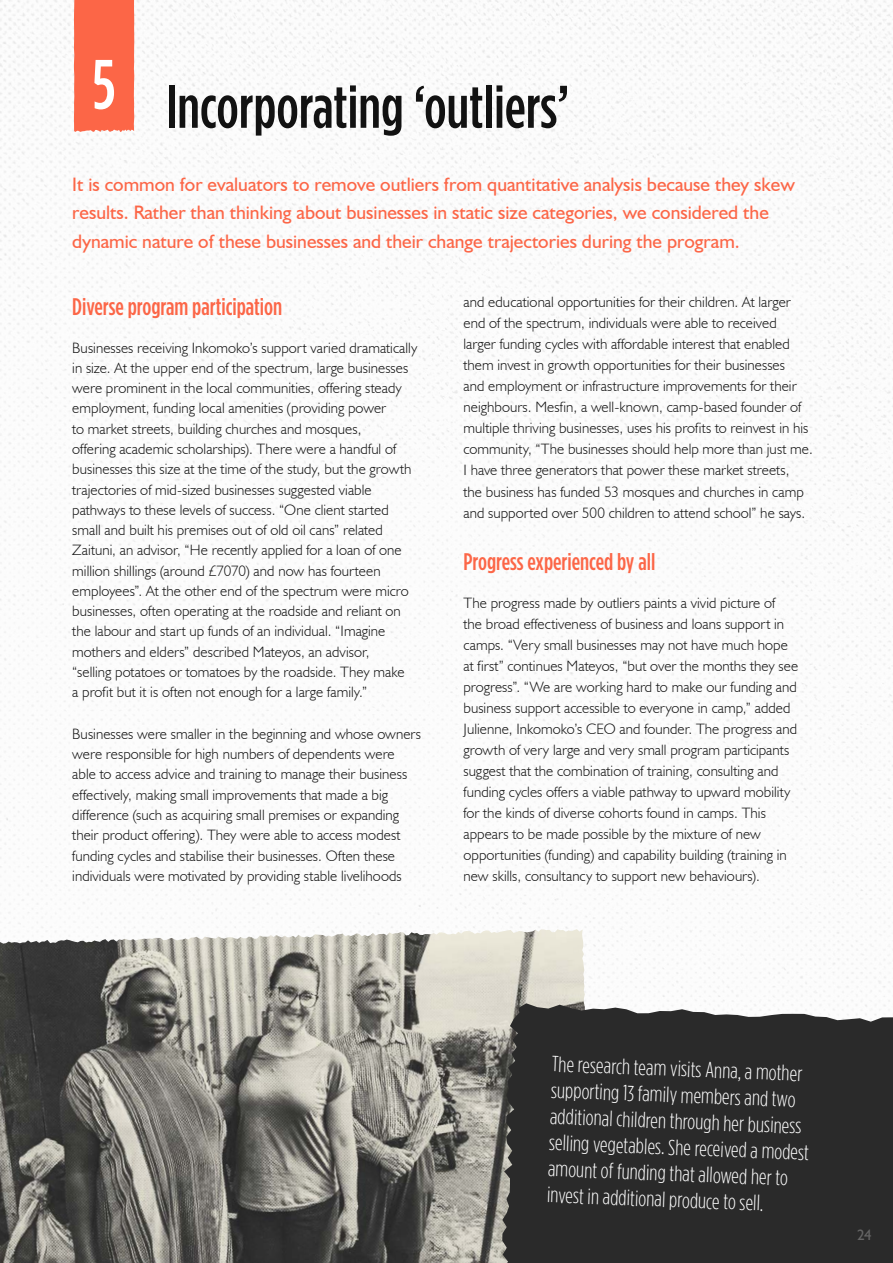
<style>
.page{position:relative;width:893px;height:1263px;background:#fff}
.page>*{position:absolute;margin:0;border:0;box-sizing:border-box;transform-origin:0 0}
.t1{font:500 69.9px "Gotham Condensed";color:#fff}
.t2{font:500 60px "Gotham Condensed";color:#121212}
.t3{font:500 24px "Gotham Condensed";color:#fc6647}
.t4{font:300 21.9px/26.1px "Gotham Condensed";color:#fff}
.t5{font:19.5px/28.5px "Humanist 521 BT";color:#fc6647}
.t6{font:300 15px/20.2px "Humanist 521 BT";letter-spacing:.005em;color:#121212}
.t7{font:15px "Humanist 521 BT";color:#656565}
</style>
<div class="page">
<img style="left:0;top:0;width:893px;height:1002px">
<img style="left:0;top:929px;width:590px;height:334px">
<div style="left:502px;top:1003px;width:391px;height:260px;background:#2a2a2a"></div>
<div style="left:74px;top:0;width:60px;height:132px;background:#fc6647"></div>
<h1 class="t1" style="left:92px;top:44px;width:25px">5</h1>
<h2 class="t2" style="left:166px;top:72px;width:405px">Incorporating ‘outliers’</h2>
<p class="t5" style="left:72px;top:169px;width:724px">It is common for evaluators to remove outliers from quantitative analysis because they skew results. Rather than thinking about businesses in static size categories, we considered the dynamic nature of these businesses and their change trajectories during the program.</p>
<h3 class="t3" style="left:72px;top:293px;width:211px">Diverse program participation</h3>
<p class="t6" style="left:72px;top:337px;width:347px">Businesses receiving Inkomoko’s support varied dramatically in size. At the upper end of the spectrum, large businesses were prominent in the local communities, offering steady employment, funding local amenities (providing power<br>to market streets, building churches and mosques,<br>offering academic scholarships). There were a handful of businesses this size at the time of the study, but the growth trajectories of mid-sized businesses suggested viable pathways to these levels of success. “One client started small and built his premises out of old oil cans” related Zaituni, an advisor, “He recently applied for a loan of one million shillings (around £7070) and now has fourteen employees”. At the other end of the spectrum were micro businesses, often operating at the roadside and reliant on the labour and start up funds of an individual. “Imagine mothers and elders” described Mateyos, an advisor,<br>“selling potatoes or tomatoes by the roadside. They make<br>a profit but it is often not enough for a large family.”</p>
<p class="t6" style="left:72px;top:723px;width:350px">Businesses were smaller in the beginning and whose owners were responsible for high numbers of dependents were able to access advice and training to manage their business effectively, making small improvements that made a big difference (such as acquiring small premises or expanding their product offering). They were able to access modest funding cycles and stabilise their businesses. Often these individuals were motivated by providing stable livelihoods</p>
<p class="t6" style="left:463px;top:291px;width:351px;line-height:21px">and educational opportunities for their children. At larger end of the spectrum, individuals were able to received larger funding cycles with affordable interest that enabled them invest in growth opportunities for their businesses<br>and employment or infrastructure improvements for their neighbours. Mesfin, a well-known, camp-based founder of multiple thriving businesses, uses his profits to reinvest in his community, “The businesses should help more than just me.<br>I have three generators that power these market streets,<br>the business has funded 53 mosques and churches in camp and supported over 500 children to attend school” he says.</p>
<h3 class="t3" style="left:463px;top:547px;width:193px">Progress experienced by all</h3>
<p class="t6" style="left:463px;top:592px;width:336px;line-height:21px">The progress made by outliers paints a vivid picture of<br>the broad effectiveness of business and loans support in camps. “Very small businesses may not have much hope at first” continues Mateyos, “but over the months they see progress”. “We are working hard to make our funding and business support accessible to everyone in camp,” added Julienne, Inkomoko’s CEO and founder. The progress and growth of very large and very small program participants suggest that the combination of training, consulting and funding cycles offers a viable pathway to upward mobility for the kinds of diverse cohorts found in camps. This appears to be made possible by the mixture of new opportunities (funding) and capability building (training in new skills, consultancy to support new behaviours).</p>
<h3 class="t4" style="left:552px;top:1051px;width:262px;rotate:2deg">The research team visits Anna, a mother supporting 13 family members and two additional children through her business selling vegetables. She received a modest amount of funding that allowed her to invest in additional produce to sell.</h3>
<p class="t7" style="left:857px;top:1226px;width:16px">24</p>
</div>
